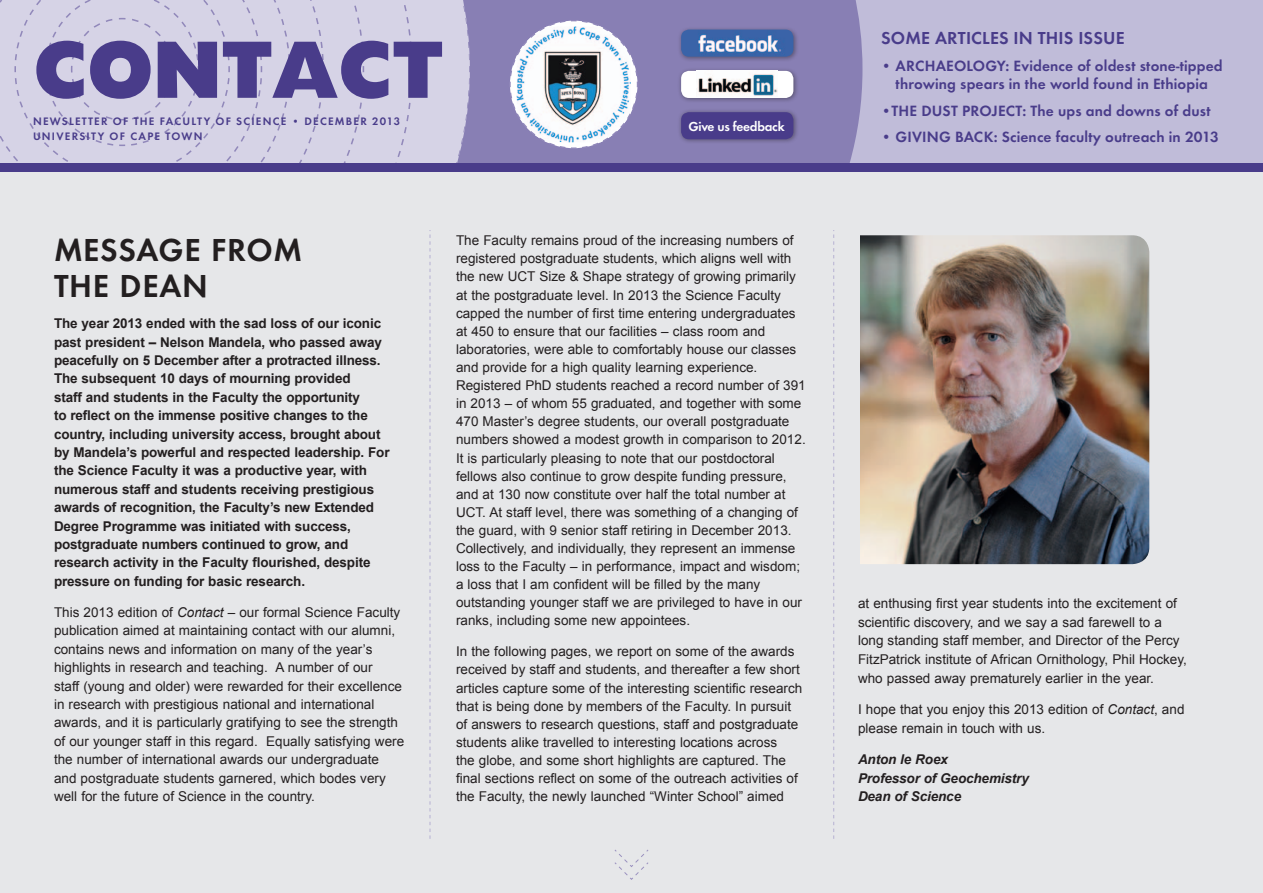
<style>
.page{position:relative;width:1263px;height:893px;background:#e6e7e9}
.page>*{position:absolute;margin:0;border:0;box-sizing:border-box;transform-origin:0 0}
.t1{font:600 33px "Futura T";letter-spacing:.02em;color:#231f20}
.t2{font:600 18px "Futura T";letter-spacing:.01em;color:#493c8a}
.t3{font:600 15.45px/18px "Futura T";letter-spacing:.01em;color:#493c8a;text-align:center}
.t4{font:13.5px/18.1px "Arial";color:#231f20}
.t5{font:700 13.5px/18.5px "Arial";letter-spacing:-.01em;color:#231f20}
.t6{font:italic 700 13.5px/18.6px "Arial";letter-spacing:-.01em;color:#231f20}
.t7{font:600 13.5px "Futura T";letter-spacing:-.02em;color:#fff}
.t8{font:600 11.25px/15px "Futura T";letter-spacing:.11em;color:#493c8a}
.s1{font-style:italic}
</style>
<div class="page">
<svg style="left:833px;top:171px;width:1px;height:668px"></svg>
<svg style="left:614px;top:849px;width:35px;height:31px"></svg>
<div style="left:848px;top:0;width:415px;height:163px;background:#c0bcd9"></div>
<svg style="left:848px;top:0;width:14px;height:163px;fill:#887fb4"></svg>
<div style="left:0;top:0;width:848px;height:163px;background:#887fb4"></div>
<svg style="left:0;top:0;width:470px;height:839px"></svg>
<svg style="left:510px;top:20px;width:128px;height:129px"></svg>
<div style="left:677px;top:26px;width:122px;height:36px;background:#231f20;opacity:.45"></div>
<img style="left:681px;top:30px;width:112px;height:27px">
<div style="left:677px;top:67px;width:122px;height:36px;background:#231f20;opacity:.45"></div>
<div style="left:681px;top:71px;width:112px;height:27px;background:#fff;border-radius:8px"></div>
<img style="left:698px;top:74px;width:80px;height:22px">
<div style="left:677px;top:108px;width:122px;height:37px;background:#231f20;opacity:.45"></div>
<div style="left:681px;top:112px;width:112px;height:27px;background:#493c8a;border-radius:8px"></div>
<div style="left:0;top:163px;width:1263px;height:8px;background:#493c8a"></div>
<img style="left:860px;top:235px;width:289px;height:329px">
<div style="left:384px;top:173px;width:543px;height:57px;background:#e6e7e9"></div>
<p class="t8" style="left:33px;top:114px;width:369px">Newsletter of the FACULT Y OF SCIENCE • December 2013<br>University of Cape Town</p>
<p class="t7" style="left:688px;top:118px;width:98px">Give us feedback</p>
<h1 class="t1" style="left:54px;top:230px;width:21px">MESS</h1>
<h1 class="t1" style="left:137px;top:230px;width:98px">AGE FROM</h1>
<h1 class="t1" style="left:54px;top:266px;width:19px">THE</h1>
<h1 class="t1" style="left:120px;top:266px;width:90px">DEAN</h1>
<p class="t5" style="left:54px;top:314px;width:337px">The year 2013 ended with the sad loss of our iconic past president – Nelson Mandela, who passed away peacefully on 5 December after a protracted illness.<br>The subsequent 10 days of mourning provided<br>staff and students in the Faculty the opportunity<br>to reflect on the immense positive changes to the country, including university access, brought about by Mandela’s powerful and respected leadership. For the Science Faculty it was a productive year, with numerous staff and students receiving prestigious awards of recognition, the Faculty’s new Extended Degree Programme was initiated with success, postgraduate numbers continued to grow, and research activity in the Faculty flourished, despite pressure on funding for basic research.</p>
<p class="t4" style="left:54px;top:603px;width:352px">This 2013 edition of <span class="s1">Contact</span> – our formal Science Faculty publication aimed at maintaining contact with our alumni, contains news and information on many of the year’s highlights in research and teaching. A number of our<br>staff (young and older) were rewarded for their excellence in research with prestigious national and international awards, and it is particularly gratifying to see the strength of our younger staff in this regard. Equally satisfying were the number of international awards our undergraduate and postgraduate students garnered, which bodes very well for the future of Science in the country.</p>
<p class="t4" style="left:456px;top:231px;width:351px">The Faculty remains proud of the increasing numbers of registered postgraduate students, which aligns well with the new UCT Size &amp; Shape strategy of growing primarily at the postgraduate level. In 2013 the Science Faculty capped the number of first time entering undergraduates at 450 to ensure that our facilities – class room and laboratories, were able to comfortably house our classes and provide for a high quality learning experience.<br>Registered PhD students reached a record number of 391 in 2013 – of whom 55 graduated, and together with some 470 Master’s degree students, our overall postgraduate numbers showed a modest growth in comparison to 2012.<br>It is particularly pleasing to note that our postdoctoral fellows also continue to grow despite funding pressure, and at 130 now constitute over half the total number at UCT. At staff level, there was something of a changing of the guard, with 9 senior staff retiring in December 2013.<br>Collectively, and individually, they represent an immense loss to the Faculty – in performance, impact and wisdom; a loss that I am confident will be filled by the many outstanding younger staff we are privileged to have in our ranks, including some new appointees.</p>
<p class="t4" style="left:456px;top:642px;width:348px">In the following pages, we report on some of the awards received by staff and students, and thereafter a few short articles capture some of the interesting scientific research that is being done by members of the Faculty. In pursuit of answers to research questions, staff and postgraduate students alike travelled to interesting locations across<br>the globe, and some short highlights are captured. The final sections reflect on some of the outreach activities of the Faculty, the newly launched “Winter School” aimed</p>
<h2 class="t2" style="left:881px;top:27px;width:13px">SOME</h2>
<h2 class="t2" style="left:935px;top:27px;width:57px">ARTICLES</h2>
<h2 class="t2" style="left:1014px;top:27px;width:108px">IN THIS ISSUE</h2>
<p class="t3" style="left:881px;top:57px;width:343px">• Arc haeology: Evidence of oldest stone-tipped throwing spears in the world found in Ethiopia</p>
<p class="t3" style="left:881px;top:101px;width:20px">•THE</p>
<p class="t3" style="left:921px;top:101px;width:291px">DUST PROJECT: The ups and downs of dust</p>
<p class="t3" style="left:881px;top:128px;width:51px">• Giving</p>
<p class="t3" style="left:955px;top:128px;width:265px">bac k: Science faculty outreach in 2013</p>
<p class="t4" style="left:858px;top:594px;width:330px;line-height:18.6px">at enthusing first year students into the excitement of scientific discovery, and we say a sad farewell to a long standing staff member, and Director of the Percy FitzPatrick institute of African Ornithology, Phil Hockey, who passed away prematurely earlier in the year.</p>
<p class="t4" style="left:858px;top:700px;width:328px;line-height:18.6px">I hope that you enjoy this 2013 edition of <span class="s1">Contact</span>, and please remain in touch with us.</p>
<p class="t6" style="left:858px;top:750px;width:172px">Anton le Roex<br>Professor of Geochemistry<br>Dean of Science</p>
</div>
